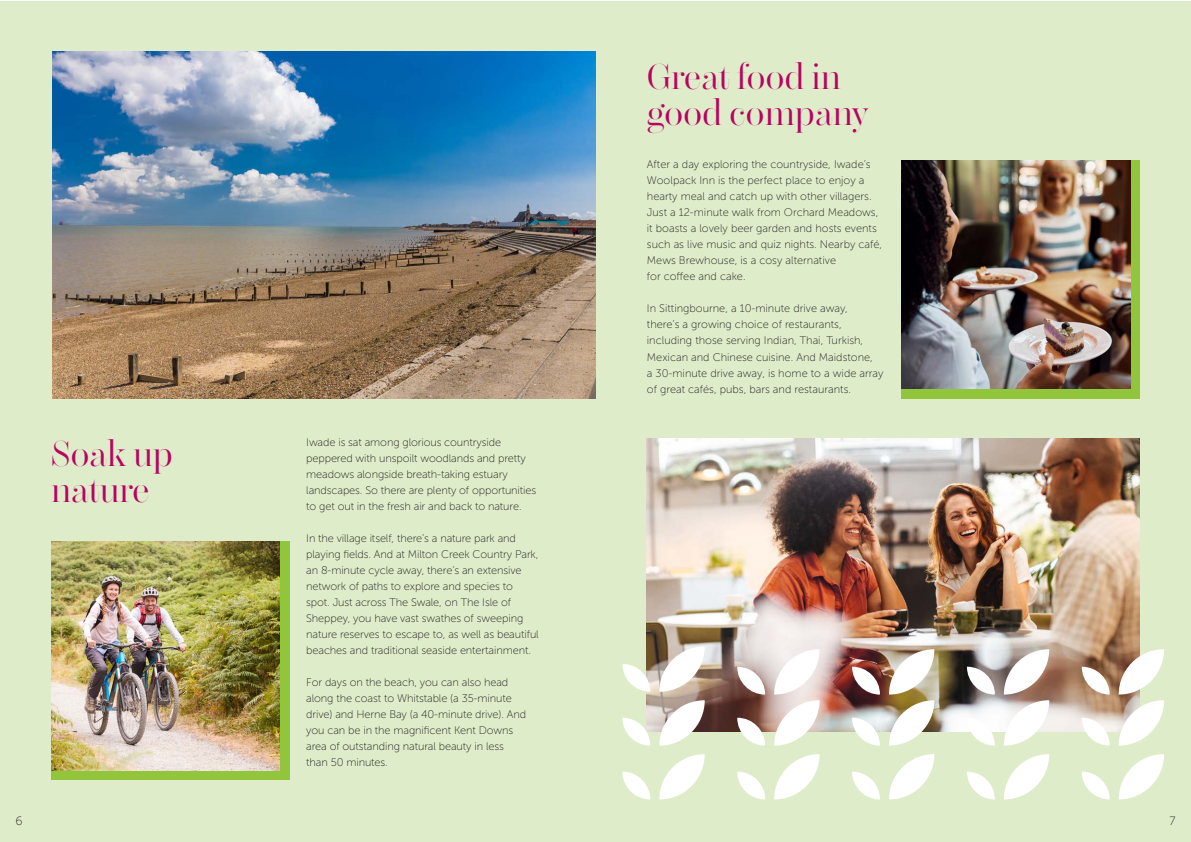
<style>
.page{position:relative;width:1191px;height:842px;background:#fff}
.page>*{position:absolute;margin:0;border:0;box-sizing:border-box;transform-origin:0 0}
.t1{font:36px/36px "Chamberi Super Display";letter-spacing:-.005em;color:#b90162}
.t2{font:12px "Museo Sans 100";color:#231f20}
.t3{font:11px/16px "Museo Sans 100";letter-spacing:-.01em;color:#231f20}
</style>
<div class="page">
<div style="left:0;top:1px;width:1191px;height:840px;background:#dfecca"></div>
<img style="left:52px;top:51px;width:543px;height:347px">
<img style="left:646px;top:438px;width:494px;height:293px">
<svg style="left:659px;top:754px;width:45px;height:45px"></svg>
<svg style="left:622px;top:771px;width:28px;height:28px"></svg>
<svg style="left:774px;top:700px;width:45px;height:46px"></svg>
<svg style="left:737px;top:718px;width:28px;height:28px"></svg>
<svg style="left:774px;top:754px;width:45px;height:45px"></svg>
<svg style="left:737px;top:771px;width:28px;height:28px"></svg>
<svg style="left:889px;top:700px;width:45px;height:46px"></svg>
<svg style="left:852px;top:718px;width:28px;height:28px"></svg>
<svg style="left:889px;top:754px;width:45px;height:45px"></svg>
<svg style="left:852px;top:771px;width:28px;height:28px"></svg>
<svg style="left:1003px;top:700px;width:46px;height:46px"></svg>
<svg style="left:967px;top:718px;width:27px;height:28px"></svg>
<svg style="left:1004px;top:754px;width:45px;height:45px"></svg>
<svg style="left:967px;top:771px;width:27px;height:28px"></svg>
<svg style="left:1118px;top:700px;width:46px;height:46px"></svg>
<svg style="left:1081px;top:718px;width:28px;height:28px"></svg>
<svg style="left:1118px;top:754px;width:46px;height:45px"></svg>
<svg style="left:1082px;top:771px;width:27px;height:28px"></svg>
<svg style="left:1118px;top:649px;width:46px;height:45px"></svg>
<svg style="left:1081px;top:667px;width:28px;height:27px"></svg>
<svg style="left:774px;top:649px;width:45px;height:45px;background:#f7f4f3"></svg>
<svg style="left:737px;top:667px;width:28px;height:27px"></svg>
<svg style="left:889px;top:649px;width:45px;height:45px;background:#dfd9cd"></svg>
<svg style="left:852px;top:667px;width:28px;height:27px"></svg>
<svg style="left:1003px;top:649px;width:46px;height:45px;background:#d4c9c3"></svg>
<svg style="left:967px;top:667px;width:27px;height:27px"></svg>
<svg style="left:659px;top:700px;width:45px;height:46px"></svg>
<svg style="left:622px;top:718px;width:28px;height:28px"></svg>
<svg style="left:659px;top:646px;width:45px;height:46px;background:#ddd5cd"></svg>
<svg style="left:622px;top:664px;width:28px;height:28px"></svg>
<div style="left:51px;top:541px;width:238px;height:239px;background:#90c53c"></div>
<img style="left:51px;top:541px;width:229px;height:229px">
<div style="left:901px;top:160px;width:239px;height:238px;background:#90c53c"></div>
<img style="left:901px;top:160px;width:229px;height:229px">
<h1 class="t1" style="left:646px;top:56px;width:223px">Great food in good company</h1>
<h1 class="t1" style="left:51px;top:433px;width:123px">Soak up nature</h1>
<p class="t3" style="left:306px;top:435px;width:231px">Iwade is sat among glorious countryside peppered with unspoilt woodlands and pretty meadows alongside breath-taking estuary landscapes. So there are plenty of opportunities to get out in the fresh air and back to nature.</p>
<p class="t3" style="left:306px;top:531px;width:234px">In the village itself, there’s a nature park and playing fields. And at Milton Creek Country Park, an 8-minute cycle away, there’s an extensive network of paths to explore and species to spot. Just across The Swale, on The Isle of Sheppey, you have vast swathes of sweeping nature reserves to escape to, as well as beautiful beaches and traditional seaside entertainment.</p>
<p class="t3" style="left:306px;top:675px;width:221px">For days on the beach, you can also head along the coast to Whitstable (a 35-minute drive) and Herne Bay (a 40-minute drive). And you can be in the magnificent Kent Downs area of outstanding natural beauty in less than 50 minutes.</p>
<p class="t3" style="left:647px;top:157px;width:237px">After a day exploring the countryside, Iwade’s Woolpack Inn is the perfect place to enjoy a hearty meal and catch up with other villagers.<br>Just a 12-minute walk from Orchard Meadows, it boasts a lovely beer garden and hosts events such as live music and quiz nights. Nearby café, Mews Brewhouse, is a cosy alternative<br>for coffee and cake.</p>
<p class="t3" style="left:647px;top:301px;width:238px">In Sittingbourne, a 10-minute drive away,<br>there’s a growing choice of restaurants, including those serving Indian, Thai, Turkish, Mexican and Chinese cuisine. And Maidstone,<br>a 30-minute drive away, is home to a wide array of great cafés, pubs, bars and restaurants.</p>
<p class="t2" style="left:15px;top:815px;width:9px">6</p>
<p class="t2" style="left:1169px;top:815px;width:8px">7</p>
</div>
